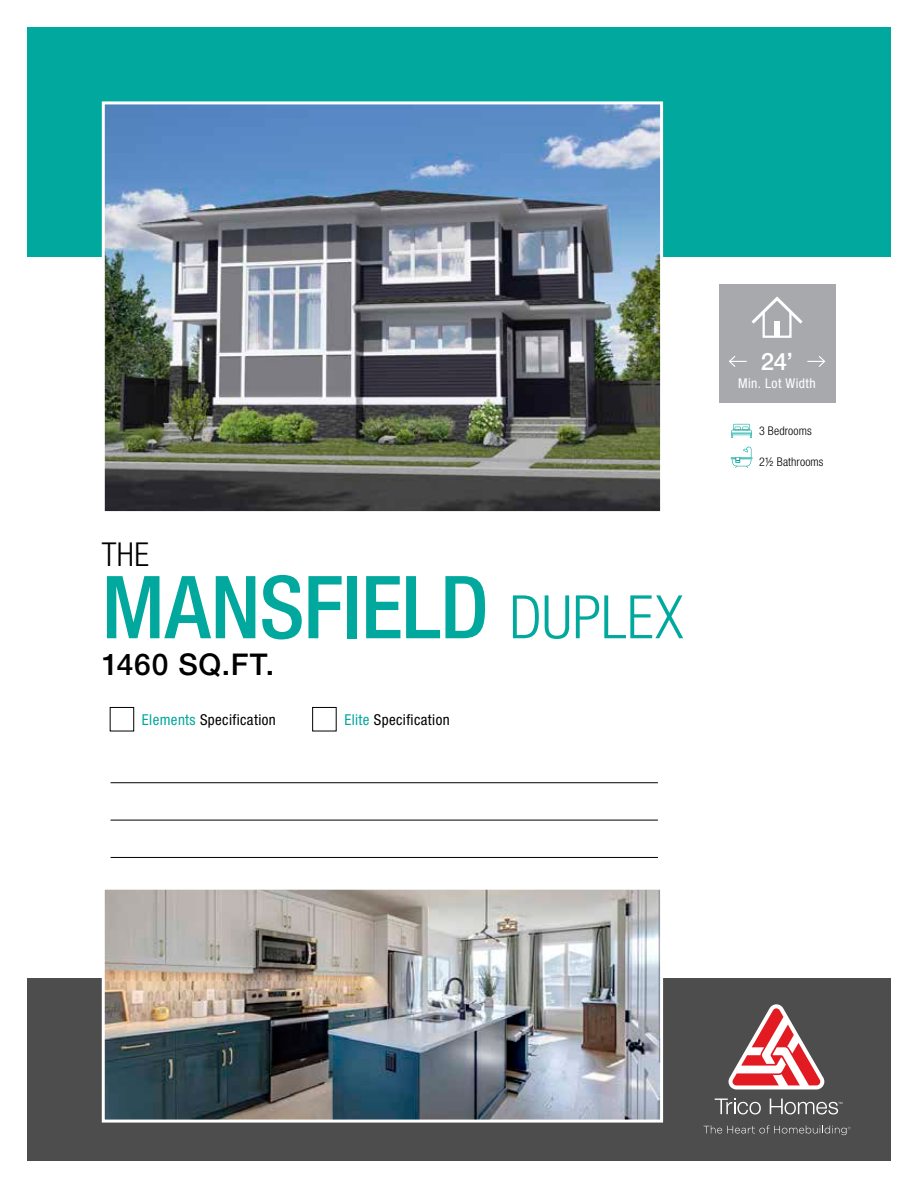
<style>
.page{position:relative;width:918px;height:1188px;background:#fff}
.page>*{position:absolute;margin:0;border:0;box-sizing:border-box;transform-origin:0 0}
.t1{font:500 condensed 87px "Helvetica Neue LT Std";letter-spacing:-.01em;color:#00a89d}
.t2{font:300 condensed 33px "Helvetica Neue LT Std";color:#000}
.t3{font:500 30px "Helvetica Neue LT Std";letter-spacing:.025em;color:#000}
.t4{font:500 24px "Helvetica Neue LT Std";color:#fff}
.t5{font:condensed 15px "Helvetica Neue LT Std";letter-spacing:.025em;color:#000}
.t6{font:condensed 13.5px "Helvetica Neue LT Std";letter-spacing:.035em;color:#fff}
.t7{font:300 condensed 12px "Helvetica Neue LT Std";letter-spacing:.01em;color:#000}
.s1{font-weight:300;font-size:60px}
.s2{color:#00a89d}
</style>
<div class="page">
<div style="left:27px;top:27px;width:864px;height:229px;background:#00a89d"></div>
<div style="left:27px;top:978px;width:864px;height:183px;background:#4d4d4e"></div>
<img style="left:106px;top:105px;width:553px;height:405px">
<div style="left:102px;top:101px;width:561px;height:413px;border:3px solid #fff"></div>
<div style="left:110px;top:707px;width:24px;height:24px;border:1px solid #000"></div>
<div style="left:312px;top:707px;width:25px;height:24px;border:1px solid #000"></div>
<hr style="left:111px;top:782px;width:547px;height:1px;background:#000">
<hr style="left:111px;top:820px;width:547px;height:1px;background:#000">
<hr style="left:111px;top:857px;width:547px;height:1px;background:#000">
<svg style="left:731px;top:447px;width:22px;height:21px"></svg>
<svg style="left:731px;top:424px;width:21px;height:14px"></svg>
<div style="left:719px;top:285px;width:116px;height:118px;background:#a7a9ac"></div>
<svg style="left:807px;top:356px;width:19px;height:11px"></svg>
<svg style="left:729px;top:356px;width:18px;height:11px"></svg>
<svg style="left:751px;top:296px;width:52px;height:31px"></svg>
<div style="left:763px;top:310px;width:29px;height:28px;border:2px solid #fff"></div>
<div style="left:774px;top:322px;width:6px;height:14px;background:#fff"></div>
<img style="left:106px;top:891px;width:553px;height:228px">
<div style="left:102px;top:887px;width:561px;height:236px;border:3px solid #fff"></div>
<svg style="left:729px;top:1004px;width:95px;height:86px"></svg>
<svg style="left:715px;top:1099px;width:46px;height:15px"></svg>
<svg style="left:770px;top:1099px;width:72px;height:15px"></svg>
<svg style="left:704px;top:1125px;width:147px;height:10px"></svg>
<h2 class="t2" style="left:102px;top:535px;width:49px">THE</h2>
<h1 class="t1" style="left:102px;top:556px;width:583px">MANSFIELD <span class="s1">DUPLEX</span></h1>
<h3 class="t3" style="left:102px;top:646px;width:174px">1460 SQ.FT.</h3>
<p class="t5" style="left:142px;top:711px;width:135px"><span class="s2">Elements</span> Specification</p>
<p class="t5" style="left:344px;top:711px;width:107px"><span class="s2">Elite</span> Specification</p>
<h3 class="t4" style="left:761px;top:347px;width:34px">24’</h3>
<p class="t6" style="left:738px;top:375px;width:79px">Min. Lot Width</p>
<p class="t7" style="left:759px;top:424px;width:54px">3 Bedrooms</p>
<p class="t7" style="left:759px;top:455px;width:66px">2½ Bathrooms</p>
</div>
